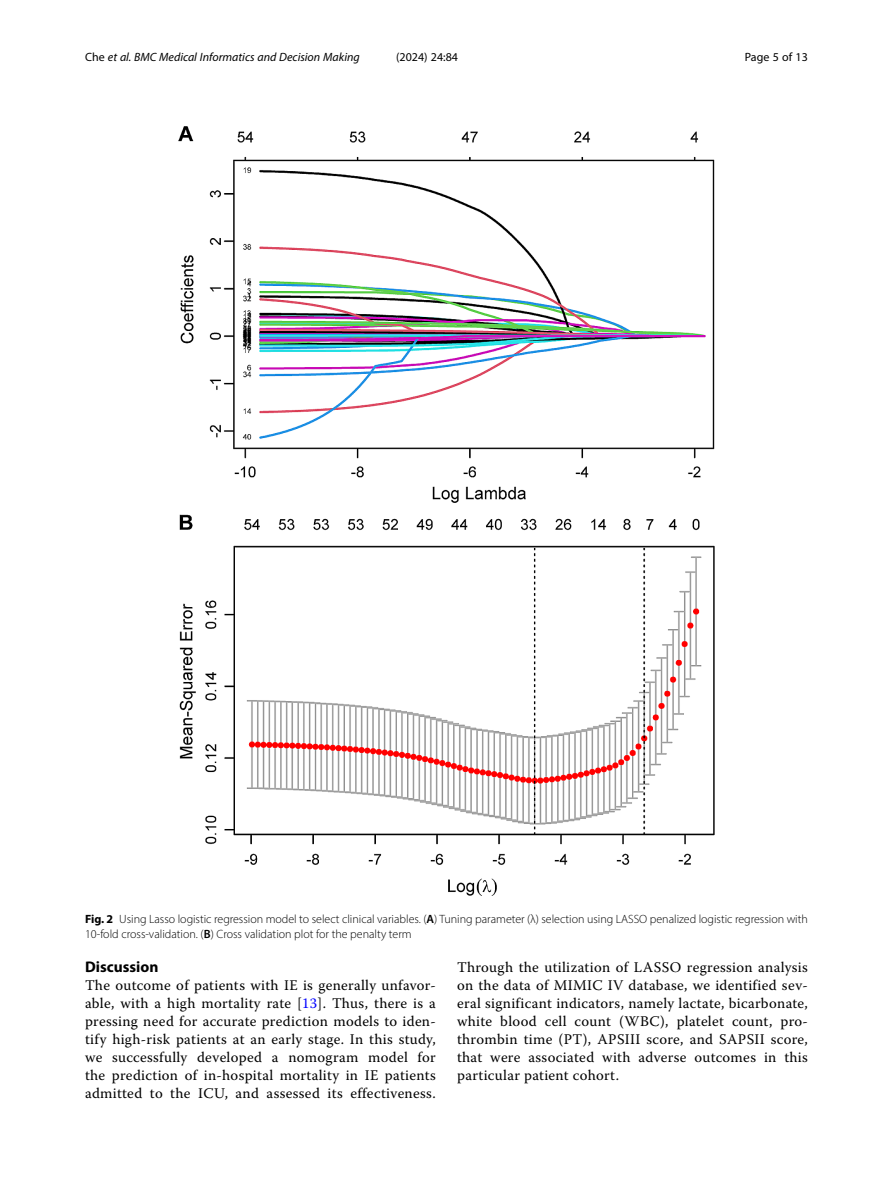
<style>
.page{position:relative;width:893px;height:1191px;background:#fff}
.page>*{position:absolute;margin:0;border:0;box-sizing:border-box;transform-origin:0 0}
.Head_1{font:700 15.45px "Myriad Pro";color:#000}
.Body_Text{font:14.7px/18px "Warnock Pro";letter-spacing:.02em;color:#000;text-align:justify}
.Figure_Caption{font:300 12px/15px "Myriad Pro";color:#000}
.t1{font:italic 12px "Myriad Pro";color:#000}
.t2{font:12px "Myriad Pro";color:#000}
.s1{font-style:normal}
.s2{font-weight:700}
.s3{font-weight:600}
.s4{color:#00f}
</style>
<div class="page">
<img style="left:178px;top:126px;width:536px;height:769px">
<p class="t1" style="left:85px;top:50px;width:276px"><span class="s1">Che</span> et al. BMC Medical Informatics and Decision Making</p>
<p class="t2" style="left:396px;top:50px;width:63px">(2024) 24:84</p>
<p class="t2" style="left:745px;top:50px;width:65px">Page 5 of 13</p>
<p class="Figure_Caption" style="left:85px;top:911px;width:724px"><span class="s2">Fig. 2</span> Using Lasso logistic regression model to select clinical variables. (<span class="s3">A</span>) Tuning parameter (λ) selection using LASSO penalized logistic regression with<br>10-fold cross-validation. (<span class="s3">B</span>) Cross validation plot for the penalty term</p>
<p class="Head_1" style="left:85px;top:957px;width:75px">Discussion</p>
<p class="Body_Text" style="left:85px;top:976px;width:352px">The outcome of patients with IE is generally unfavor&shy;able, with a high mortality rate [<span class="s4">13</span>]. Thus, there is a pressing need for accurate prediction models to iden&shy;tify high-risk patients at an early stage. In this study, we successfully developed a nomogram model for the prediction of in-hospital mortality in IE patients admitted to the ICU, and assessed its effectiveness.</p>
<p class="Body_Text" style="left:457px;top:958px;width:352px">Through the utilization of LASSO regression analysis on the data of MIMIC IV database, we identified sev&shy;eral significant indicators, namely lactate, bicarbonate, white blood cell count (WBC), platelet count, pro&shy;thrombin time (PT), APSIII score, and SAPSII score, that were associated with adverse outcomes in this particular patient cohort.</p>
</div>
